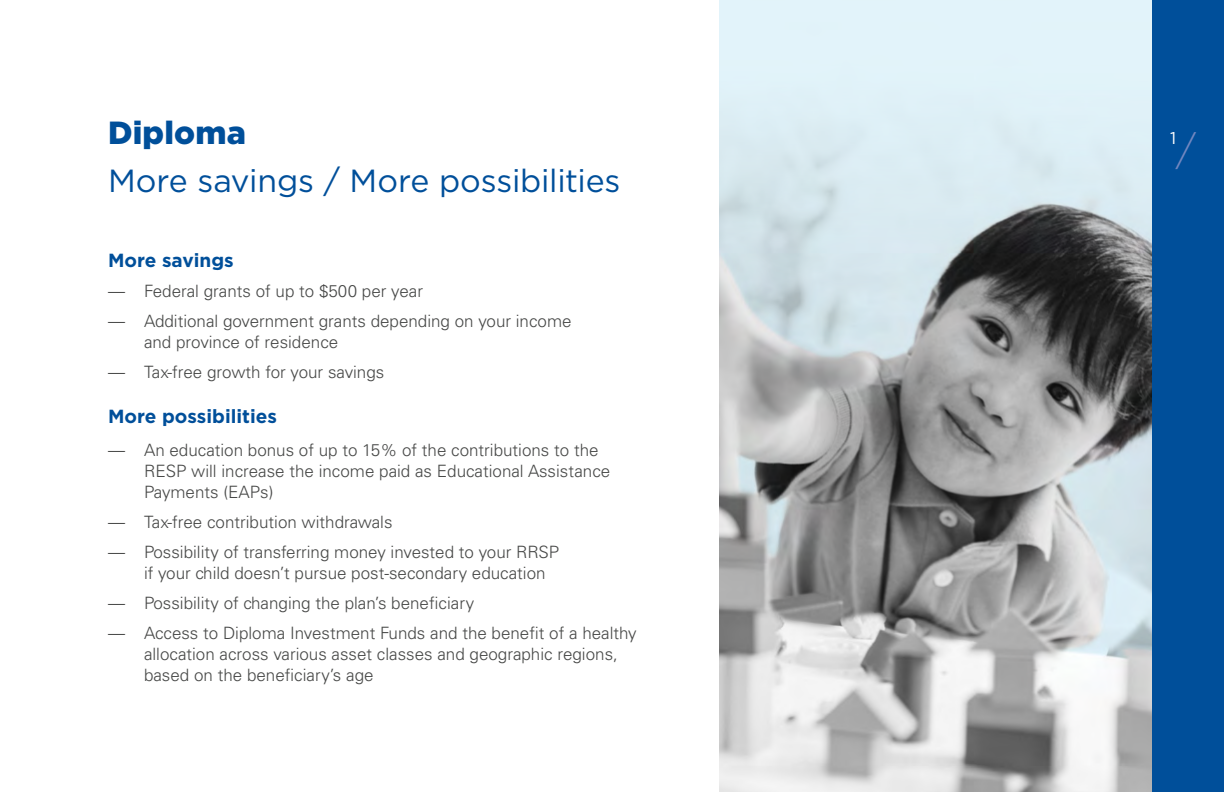
<style>
.page{position:relative;width:1224px;height:792px;background:#fff}
.page>*{position:absolute;margin:0;border:0;box-sizing:border-box;transform-origin:0 0}
.t1{font:300 40px "Gotham";color:#7287c0}
.t2{font:32px "Gotham";letter-spacing:-.005em;color:#004f9a}
.t3{font:900 32px "Gotham";letter-spacing:.005em;color:#004f9a}
.t4{font:700 19px "Gotham";color:#004f9a}
.t5{font:300 17px/21px "Univers";color:#474847}
.t6{font:17px "Gotham";color:#fff}
</style>
<div class="page">
<div style="left:1152px;top:0;width:72px;height:792px;background:#004f9a"></div>
<img style="left:720px;top:0;width:432px;height:792px">
<h2 class="t3" style="left:108px;top:111px;width:139px">Diploma</h2>
<h2 class="t2" style="left:108px;top:160px;width:514px">More savings / More possibilities</h2>
<p class="t4" style="left:108px;top:248px;width:127px">More savings</p>
<p class="t5" style="left:108px;top:280px;width:316px">— Federal grants of up to $500 per year</p>
<p class="t5" style="left:144px;top:310px;width:429px;text-indent:-36px">— Additional government grants depending on your income and province of residence</p>
<p class="t5" style="left:108px;top:361px;width:278px">— Tax-free growth for your savings</p>
<p class="t4" style="left:108px;top:404px;width:171px">More possibilities</p>
<p class="t5" style="left:144px;top:439px;width:468px;text-indent:-36px">— An education bonus of up to 15% of the contributions to the<br>RESP will increase the income paid as Educational Assistance<br>Payments (EAPs)</p>
<p class="t5" style="left:108px;top:511px;width:286px">— Tax-free contribution withdrawals</p>
<p class="t5" style="left:144px;top:541px;width:417px;text-indent:-36px">— Possibility of transferring money invested to your RRSP if your child doesn’t pursue post-secondary education</p>
<p class="t5" style="left:108px;top:592px;width:368px">— Possibility of changing the plan’s beneficiary</p>
<p class="t5" style="left:144px;top:622px;width:494px;text-indent:-36px">— Access to Diploma Investment Funds and the benefit of a healthy allocation across various asset classes and geographic regions, based on the beneficiary’s age</p>
<p class="t6" style="left:1170px;top:127px;width:8px">1</p>
<h1 class="t1" style="left:1176px;top:124px;width:21px">/</h1>
</div>
